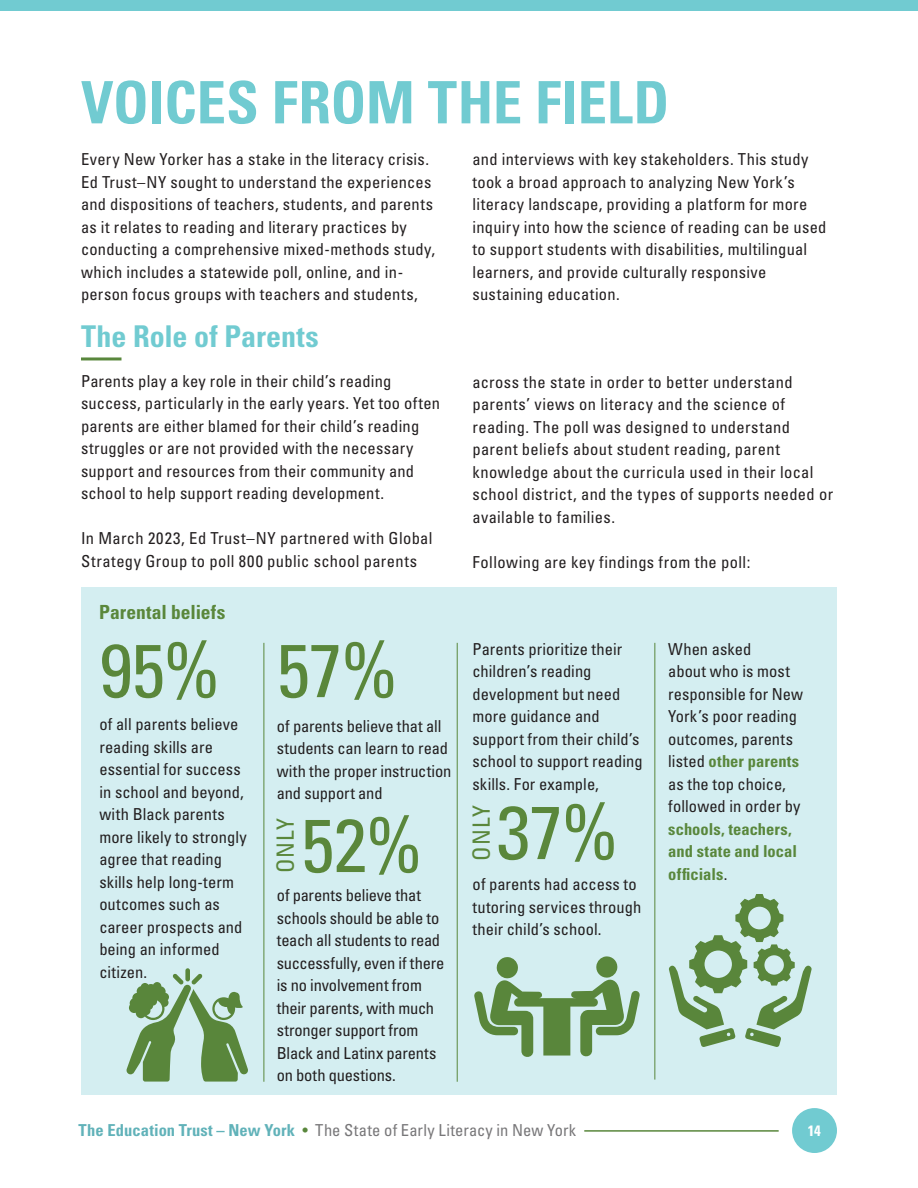
<style>
.page{position:relative;width:918px;height:1188px;background:#fff}
.page>*{position:absolute;margin:0;border:0;box-sizing:border-box;transform-origin:0 0}
.t1{font:condensed 75px "Univers LT Std";letter-spacing:-.01em;color:#5a873b}
.t2{font:700 condensed 58.5px "Univers LT Std";letter-spacing:-.005em;color:#71cbd1}
.t3{font:700 condensed 30px "Univers LT Std";color:#71cbd1}
.t4{font:condensed 23.7px "Univers LT Std";letter-spacing:.05em;color:#5a873b}
.t5{font:700 condensed 19.5px "Univers LT Std";color:#5a873b}
.t6{font:condensed 16.5px/22.5px "Univers LT Std";letter-spacing:.015em;color:#231f20}
.t7{font:condensed 16.5px/22.5px "Univers LT Std";letter-spacing:-.01em;color:#231f20}
.t8{font:condensed 16.5px/22.5px "Univers LT Std";letter-spacing:-.005em;color:#231f20}
.t9{font:condensed 16.5px "Univers LT Std";letter-spacing:.015em;color:#787779}
.t10{font:700 condensed 16.5px/22.5px "Univers LT Std";letter-spacing:.005em;color:#59873c}
.t11{font:700 condensed 15px "Univers LT Std";color:#fff}
.s1{font-weight:700;color:#59873c}
.s2{font-weight:400;color:#231f20}
.s3{font-weight:700;color:#61b2b9}
.s4{color:#59873c}
</style>
<div class="page">
<div style="left:0;top:0;width:918px;height:11px;background:#71cbd1"></div>
<hr style="left:584px;top:1130px;width:195px;height:2px;background:#59873c">
<div style="left:792px;top:1108px;width:45px;height:45px;background:#71cbd1;border-radius:50%"></div>
<hr style="left:81px;top:357px;width:41px;height:3px;background:#59873c">
<div style="left:81px;top:588px;width:756px;height:507px;background:#d4eef1"></div>
<div style="left:185px;top:968px;width:5px;height:13px;background:#59863b;border-radius:2px"></div>
<svg style="left:126px;top:974px;width:122px;height:108px"></svg>
<hr style="left:264px;top:643px;width:1px;height:439px;background:#59873c">
<hr style="left:457px;top:643px;width:1px;height:439px;background:#59873c">
<hr style="left:654px;top:643px;width:1px;height:437px;background:#59873c">
<svg style="left:474px;top:956px;width:166px;height:101px"></svg>
<svg style="left:669px;top:894px;width:143px;height:153px"></svg>
<h2 class="t2" style="left:81px;top:67px;width:590px">VOICES FROM THE FIELD</h2>
<p class="t6" style="left:81px;top:148px;width:356px">Every New Yorker has a stake in the literacy crisis.<br>Ed Trust–NY sought to understand the experiences and dispositions of teachers, students, and parents as it relates to reading and literary practices by conducting a comprehensive mixed-methods study, which includes a statewide poll, online, and in&shy;person focus groups with teachers and students,</p>
<h3 class="t3" style="left:81px;top:318px;width:239px">The Role of Parents</h3>
<p class="t6" style="left:81px;top:369px;width:361px">Parents play a key role in their child’s reading success, particularly in the early years. Yet too often parents are either blamed for their child’s reading struggles or are not provided with the necessary support and resources from their community and school to help support reading development.</p>
<p class="t6" style="left:81px;top:527px;width:353px">In March 2023, Ed Trust–NY partnered with Global<br>Strategy Group to poll 800 public school parents</p>
<p class="t6" style="left:472px;top:148px;width:355px">and interviews with key stakeholders. This study took a broad approach to analyzing New York’s literacy landscape, providing a platform for more inquiry into how the science of reading can be used to support students with disabilities, multilingual learners, and provide culturally responsive sustaining education.</p>
<p class="t6" style="left:472px;top:370px;width:362px">across the state in order to better understand parents’ views on literacy and the science of reading. The poll was designed to understand parent beliefs about student reading, parent knowledge about the curricula used in their local school district, and the types of supports needed or available to families.</p>
<p class="t6" style="left:472px;top:550px;width:279px">Following are key findings from the poll:</p>
<p class="t5" style="left:99px;top:600px;width:128px">Parental beliefs</p>
<h1 class="t1" style="left:99px;top:623px;width:301px">95% 57%</h1>
<p class="t6" style="left:473px;top:638px;width:172px">Parents prioritize their children’s reading development but need more guidance and support from their child’s school to support reading skills. For example,</p>
<p class="t6" style="left:99px;top:713px;width:149px">of all parents believe reading skills are essential for success in school and beyond, with Black parents more likely to strongly agree that reading skills help long-term outcomes such as career prospects and being an informed citizen.</p>
<p class="t8" style="left:277px;top:714px;width:176px">of parents believe that all students can learn to read with the proper instruction and support and</p>
<h3 class="t4" style="left:270px;top:873px;width:57px;rotate:-90deg">ONLY</h3>
<h1 class="t1" style="left:301px;top:798px;width:124px">52%</h1>
<h3 class="t4" style="left:466px;top:861px;width:57px;rotate:-90deg">ONLY</h3>
<h1 class="t1" style="left:497px;top:785px;width:124px">37%</h1>
<p class="t6" style="left:472px;top:873px;width:170px">of parents had access to tutoring services through their child’s school.</p>
<p class="t7" style="left:277px;top:884px;width:169px">of parents believe that schools should be able to teach all students to read successfully, even if there is no involvement from their parents, with much stronger support from<br>Black and Latinx parents on both questions.</p>
<p class="t6" style="left:668px;top:637px;width:136px">When asked<br>about who is most responsible for New<br>York’s poor reading outcomes, parents listed <span class="s1">other parents </span>as the top choice, followed in order by</p>
<p class="t10" style="left:668px;top:818px;width:130px">schools, teachers, and state and local officials<span class="s2">.</span></p>
<p class="t9" style="left:79px;top:1119px;width:499px"><span class="s3">The Education Trust – New York</span> <span class="s4">•</span> The State of Early Literacy in New York</p>
<p class="t11" style="left:808px;top:1121px;width:15px">14</p>
</div>
